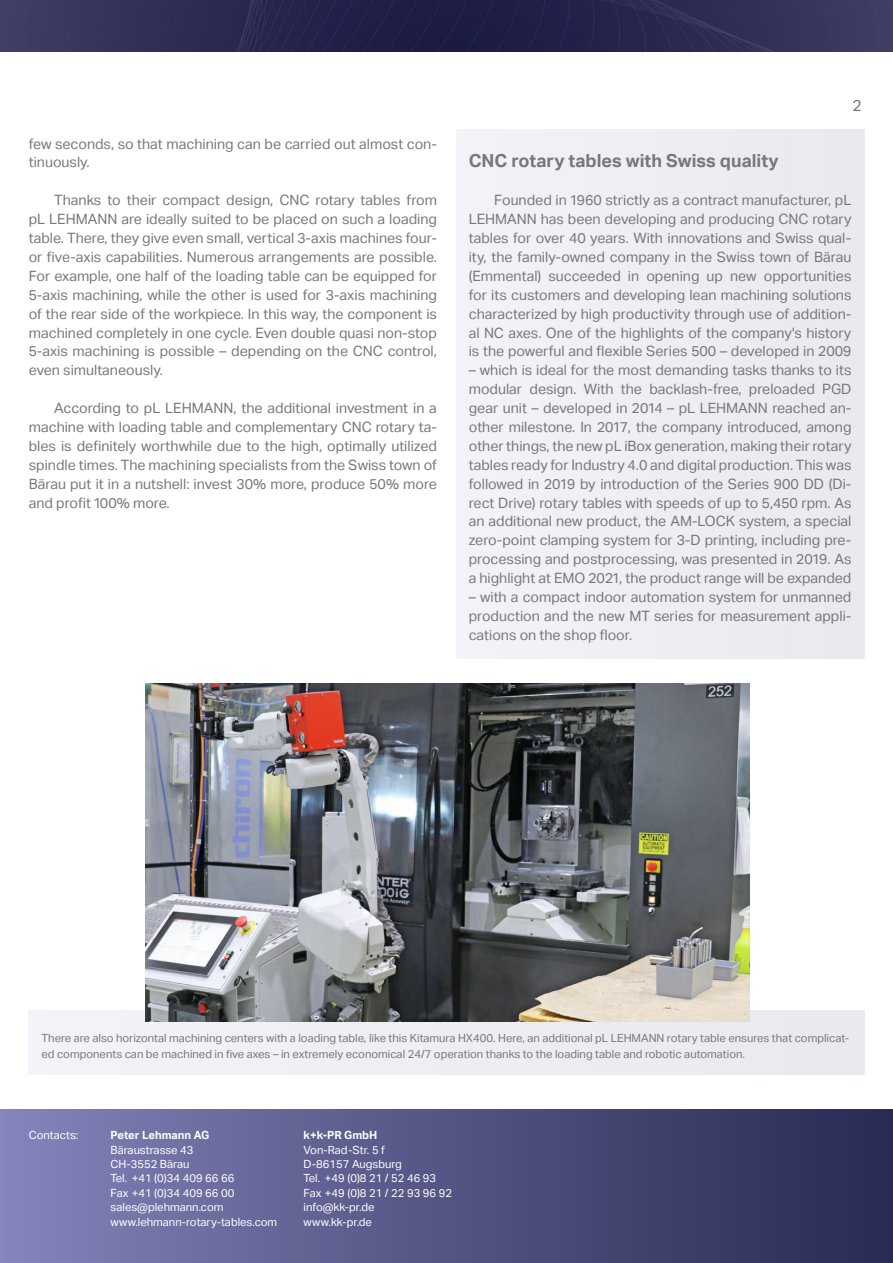
<style>
.page{position:relative;width:893px;height:1263px;background:#fff}
.page>*{position:absolute;margin:0;border:0;box-sizing:border-box;transform-origin:0 0}
.t1{font:700 18px "Aktiv Grotesk Trial";color:#77787b}
.t2{font:15.75px "Aktiv Grotesk Trial";color:#77787b}
.t3{font:14.25px/18.9px "Aktiv Grotesk Trial";color:#77787b;text-align:justify}
.t4{font:11.25px/15.8px "Aktiv Grotesk Trial";color:#77787b}
.t5{font:11.25px/14.4px "Aktiv Grotesk Trial";color:#fff}
.t6{font:700 11.25px "Aktiv Grotesk Trial";color:#fff}
</style>
<div class="page">
<img style="left:0;top:0;width:893px;height:51px">
<div style="left:0;top:1110px;width:893px;height:153px;background:linear-gradient(to right,#8383b9,#262951)"></div>
<div style="left:29px;top:1011px;width:835px;height:64px;background:#eeeef2"></div>
<img style="left:146px;top:684px;width:603px;height:338px">
<div style="left:456px;top:130px;width:408px;height:529px;background:#eeeef2"></div>
<p class="t3" style="left:29px;top:134px;width:410px">few seconds, so that machining can be carried out almost con&shy;tinuously.</p>
<p class="t3" style="left:29px;top:191px;width:410px;text-indent:26px">Thanks to their compact design, CNC rotary tables from pL LEHMANN are ideally suited to be placed on such a loading table. There, they give even small, vertical 3-axis machines four&shy;or five-axis capabilities. Numerous arrangements are possible.<br>For example, one half of the loading table can be equipped for 5-axis machining, while the other is used for 3-axis machining of the rear side of the workpiece. In this way, the component is machined completely in one cycle. Even double quasi non-stop 5-axis machining is possible – depending on the CNC control, even simultaneously.</p>
<p class="t3" style="left:29px;top:399px;width:410px;text-indent:26px">According to pL LEHMANN, the additional investment in a machine with loading table and complementary CNC rotary ta&shy;bles is definitely worthwhile due to the high, optimally utilized spindle times. The machining specialists from the Swiss town of Bärau put it in a nutshell: invest 30% more, produce 50% more and profit 100% more.</p>
<p class="t2" style="left:852px;top:96px;width:11px">2</p>
<p class="t1" style="left:469px;top:151px;width:312px">CNC rotary tables with Swiss quality</p>
<p class="t3" style="left:469px;top:191px;width:384px;text-indent:26px">Founded in 1960 strictly as a contract manufacturer, pL LEHMANN has been developing and producing CNC rotary tables for over 40 years. With innovations and Swiss qual&shy;ity, the family-owned company in the Swiss town of Bärau (Emmental) succeeded in opening up new opportunities for its customers and developing lean machining solutions characterized by high productivity through use of addition&shy;al NC axes. One of the highlights of the company's history is the powerful and flexible Series 500 – developed in 2009</p>
<p class="t3" style="left:469px;top:361px;width:384px">– which is ideal for the most demanding tasks thanks to its modular design. With the backlash-free, preloaded PGD gear unit – developed in 2014 – pL LEHMANN reached an&shy;other milestone. In 2017, the company introduced, among other things, the new pL iBox generation, making their rotary tables ready for Industry 4.0 and digital production. This was followed in 2019 by introduction of the Series 900 DD (Di&shy;rect Drive) rotary tables with speeds of up to 5,450 rpm. As an additional new product, the AM-LOCK system, a special zero-point clamping system for 3-D printing, including pre&shy;processing and postprocessing, was presented in 2019. As a highlight at EMO 2021, the product range will be expanded</p>
<p class="t3" style="left:469px;top:588px;width:384px">– with a compact indoor automation system for unmanned production and the new MT series for measurement appli&shy;cations on the shop floor.</p>
<p class="t4" style="left:42px;top:1030px;width:809px">There are also horizontal machining centers with a loading table, like this Kitamura HX400. Here, an additional pL LEHMANN rotary table ensures that complicat&shy;ed components can be machined in five axes – in extremely economical 24/7 operation thanks to the loading table and robotic automation.</p>
<p class="t5" style="left:29px;top:1128px;width:51px">Contacts:</p>
<p class="t6" style="left:111px;top:1129px;width:100px">Peter Lehmann AG</p>
<p class="t5" style="left:111px;top:1142px;width:168px">Bäraustrasse 43<br>CH-3552 Bärau<br>Tel. +41 (0)34 409 66 66<br>Fax +41 (0)34 409 66 00 sales@plehmann.com www.lehmann-rotary-tables.com</p>
<p class="t6" style="left:304px;top:1129px;width:75px">k+k-PR GmbH</p>
<p class="t5" style="left:304px;top:1142px;width:150px">Von-Rad-Str. 5 f<br>D-86157 Augsburg<br>Tel. +49 (0)8 21 / 52 46 93<br>Fax +49 (0)8 21 / 22 93 96 92 info@kk-pr.de<br>www.kk-pr.de</p>
</div>
